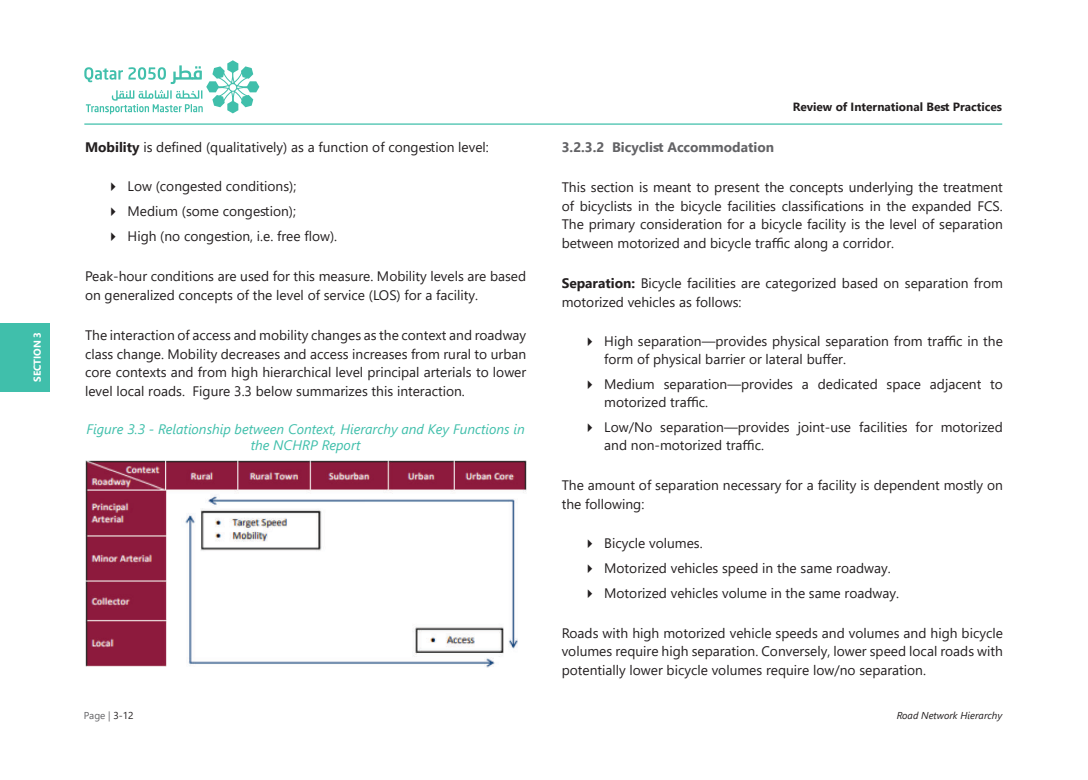
<style>
.page{position:relative;width:1088px;height:780px;background:#fff}
.page>*{position:absolute;margin:0;border:0;box-sizing:border-box;transform-origin:0 0}
.t1{font:13.75px/18.8px "Segoe UI";color:#231f20}
.t2{font:italic 13.75px/16.5px "Segoe UI";color:#40bfab;text-align:center}
.t3{font:700 13.75px "Segoe UI";color:#636366}
.t4{font:700 11.88px "Segoe UI";color:#231f20}
.t5{font:italic 10px "Segoe UI";color:#231f20}
.t6{font:10px "Segoe UI";color:#636366}
.t7{font:700 10px "Segoe UI";color:#fff}
.s1{font-weight:700}
.s2{color:#231f20}
</style>
<div class="page">
<svg style="left:84px;top:60px;width:175px;height:54px"></svg>
<hr style="left:84px;top:123px;width:918px;height:2px;background:#40bfab">
<div style="left:0;top:323px;width:49px;height:68px;background:#40bfab"></div>
<img style="left:85px;top:460px;width:441px;height:208px">
<p class="t7" style="left:28px;top:382px;width:51px;rotate:-90deg">SECTION 3</p>
<p class="t1" style="left:85px;top:136px;width:405px"><span class="s1">Mobility</span> is defined (qualitatively) as a function of congestion level:</p>
<p class="t1" style="left:106px;top:175px;width:192px">✔ Low (congested conditions);</p>
<p class="t1" style="left:106px;top:200px;width:191px">✔ Medium (some congestion);</p>
<p class="t1" style="left:106px;top:225px;width:232px">✔ High (no congestion, i.e. free flow).</p>
<p class="t1" style="left:85px;top:265px;width:443px">Peak-hour conditions are used for this measure. Mobility levels are based on generalized concepts of the level of service (LOS) for a facility.</p>
<p class="t1" style="left:85px;top:324px;width:443px;text-align:justify">The interaction of access and mobility changes as the context and roadway class change. Mobility decreases and access increases from rural to urban core contexts and from high hierarchical level principal arterials to lower level local roads. Figure 3.3 below summarizes this interaction.</p>
<p class="t2" style="left:87px;top:421px;width:440px">Figure 3.3 - Relationship between Context, Hierarchy and Key Functions in the NCHRP Report</p>
<p class="t4" style="left:793px;top:96px;width:211px">Review of International Best Practices</p>
<p class="t3" style="left:562px;top:134px;width:214px">3.2.3.2 Bicyclist Accommodation</p>
<p class="t1" style="left:562px;top:176px;width:443px;text-align:justify">This section is meant to present the concepts underlying the treatment of bicyclists in the bicycle facilities classifications in the expanded FCS.<br>The primary consideration for a bicycle facility is the level of separation between motorized and bicycle traffic along a corridor.</p>
<p class="t1" style="left:562px;top:273px;width:443px"><span class="s1">Separation:</span> Bicycle facilities are categorized based on separation from motorized vehicles as follows:</p>
<p class="t1" style="left:604px;top:331px;width:400px;line-height:17.9px;text-indent:-21px">✔ High separation—provides physical separation from traffic in the form of physical barrier or lateral buffer.</p>
<p class="t1" style="left:604px;top:374px;width:400px;line-height:17.9px;text-indent:-21px">✔ Medium separation—provides a dedicated space adjacent to motorized traffic.</p>
<p class="t1" style="left:604px;top:417px;width:400px;line-height:17.9px;text-indent:-21px">✔ Low/No separation—provides joint-use facilities for motorized and non-motorized traffic.</p>
<p class="t1" style="left:562px;top:474px;width:443px">The amount of separation necessary for a facility is dependent mostly on the following:</p>
<p class="t1" style="left:583px;top:532px;width:121px">✔ Bicycle volumes.</p>
<p class="t1" style="left:583px;top:557px;width:309px">✔ Motorized vehicles speed in the same roadway.</p>
<p class="t1" style="left:583px;top:582px;width:318px">✔ Motorized vehicles volume in the same roadway.</p>
<p class="t1" style="left:562px;top:622px;width:443px;text-align:justify">Roads with high motorized vehicle speeds and volumes and high bicycle volumes require high separation. Conversely, lower speed local roads with potentially lower bicycle volumes require low/no separation.</p>
<p class="t6" style="left:84px;top:706px;width:51px">Page | <span class="s2">3-12</span></p>
<p class="t5" style="left:897px;top:710px;width:107px">Road Network Hierarchy</p>
</div>
